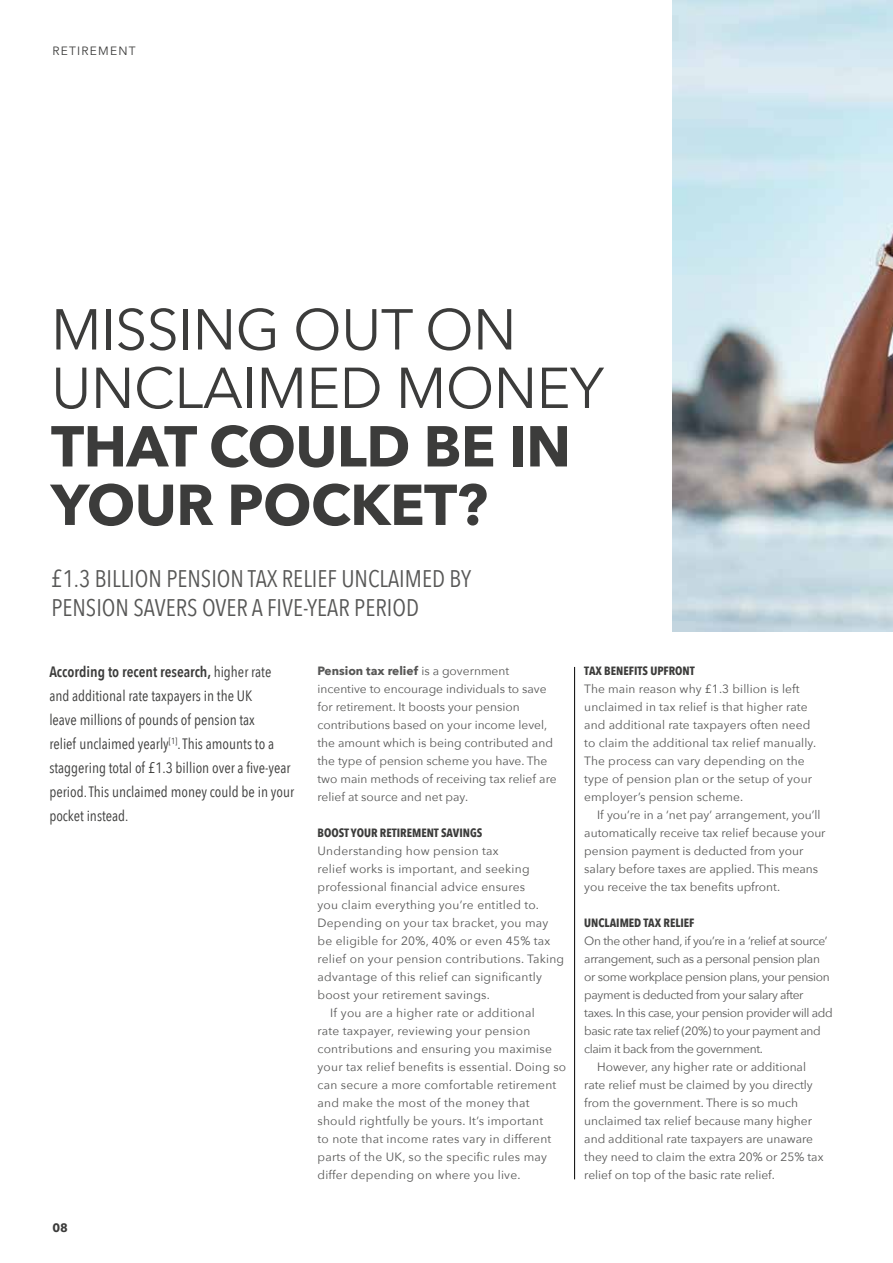
<style>
.page{position:relative;width:893px;height:1263px;background:#fff}
.page>*{position:absolute;margin:0;border:0;box-sizing:border-box;transform-origin:0 0}
.t1{font:57px/58.5px "Avenir Next";letter-spacing:-.01em;color:#3c3c3b}
.t2{font:700 57px/58.5px "Avenir Next";letter-spacing:-.01em;color:#3c3c3b}
.t3{font:24px/28.5px "Avenir Next Condensed";color:#575756}
.t4{font:15px/24px "Avenir Next Condensed";color:#3c3c3b}
.t5{font:12px/18px "Avenir Next";color:#575756}
.t6{font:12px "Avenir Next";letter-spacing:.02em;color:#575756}
.t7{font:12px "Avenir Next";letter-spacing:-.03em;color:#575756}
.t8{font:700 12px "Avenir Next Condensed";color:#3c3c3b}
.t9{font:12px "Avenir Next";letter-spacing:.1em;color:#3c3c3b}
.t10{font:700 12px "Avenir Next";color:#3c3c3b}
.s1{font-weight:600}
.s2{font-weight:700}
</style>
<div class="page">
<img style="left:673px;top:0;width:220px;height:631px">
<hr style="left:574px;top:667px;width:1px;height:512px;background:#000">
<p class="t9" style="left:53px;top:40px;width:85px">RETIREMENT</p>
<h1 class="t1" style="left:51px;top:298px;width:555px">MISSING OUT ON<br>UNCLAIMED MONEY</h1>
<h1 class="t2" style="left:51px;top:416px;width:522px">THAT COULD BE IN<br>YOUR POCKET?</h1>
<h2 class="t3" style="left:51px;top:563px;width:421px">£1.3 BILLION PENSION TAX RELIEF UNCLAIMED BY<br>PENSION SAVERS OVER A FIVE-YEAR PERIOD</h2>
<p class="t4" style="left:49px;top:659px;width:246px"><span class="s1">According to recent research,</span> higher rate and additional rate taxpayers in the UK<br>leave millions of pounds of pension tax<br>relief unclaimed yearly<sup>[1]</sup>. This amounts to a staggering total of £1.3 billion over a five-year period. This unclaimed money could be in your pocket instead.</p>
<p class="t5" style="left:317px;top:661px;width:241px"><span class="s2">Pension tax relief</span> is a government incentive to encourage individuals to save for retirement. It boosts your pension contributions based on your income level, the amount which is being contributed and the type of pension scheme you have. The two main methods of receiving tax relief are relief at source and net pay.</p>
<p class="t8" style="left:317px;top:825px;width:166px">BOOST YOUR RETIREMENT SAVINGS</p>
<p class="t6" style="left:317px;top:841px;width:183px">Understanding how pension tax</p>
<p class="t6" style="left:317px;top:859px;width:214px">relief works is important, and seeking</p>
<p class="t6" style="left:317px;top:877px;width:209px">professional financial advice ensures</p>
<p class="t6" style="left:317px;top:895px;width:223px">you claim everything you’re entitled to.</p>
<p class="t6" style="left:317px;top:913px;width:232px">Depending on your tax bracket, you may</p>
<p class="t6" style="left:317px;top:931px;width:234px">be eligible for 20%, 40% or even 45% tax</p>
<p class="t6" style="left:317px;top:949px;width:248px">relief on your pension contributions. Taking</p>
<p class="t6" style="left:317px;top:967px;width:226px">advantage of this relief can significantly</p>
<p class="t6" style="left:317px;top:985px;width:174px">boost your retirement savings.</p>
<p class="t6" style="left:330px;top:1003px;width:206px">If you are a higher rate or additional</p>
<p class="t6" style="left:317px;top:1021px;width:214px">rate taxpayer, reviewing your pension</p>
<p class="t6" style="left:317px;top:1039px;width:236px">contributions and ensuring you maximise</p>
<p class="t6" style="left:317px;top:1057px;width:250px">your tax relief benefits is essential. Doing so</p>
<p class="t6" style="left:317px;top:1075px;width:240px">can secure a more comfortable retirement</p>
<p class="t6" style="left:317px;top:1093px;width:214px">and make the most of the money that</p>
<p class="t6" style="left:317px;top:1111px;width:227px">should rightfully be yours. It’s important</p>
<p class="t6" style="left:317px;top:1129px;width:235px">to note that income rates vary in different</p>
<p class="t6" style="left:317px;top:1147px;width:231px">parts of the UK, so the specific rules may</p>
<p class="t6" style="left:317px;top:1165px;width:205px">differ depending on where you live.</p>
<p class="t10" style="left:53px;top:1218px;width:17px">08</p>
<p class="t8" style="left:584px;top:663px;width:112px">TAX BENEFITS UPFRONT</p>
<p class="t5" style="left:584px;top:679px;width:233px">The main reason why £1.3 billion is left unclaimed in tax relief is that higher rate and additional rate taxpayers often need to claim the additional tax relief manually.<br>The process can vary depending on the type of pension plan or the setup of your employer’s pension scheme.</p>
<p class="t5" style="left:584px;top:805px;width:243px;text-indent:13px">If you’re in a ‘net pay’ arrangement, you’ll automatically receive tax relief because your pension payment is deducted from your salary before taxes are applied. This means you receive the tax benefits upfront.</p>
<p class="t8" style="left:584px;top:915px;width:112px">UNCLAIMED TAX RELIEF</p>
<p class="t7" style="left:584px;top:931px;width:245px">On the other hand, if you’re in a ‘relief at source’</p>
<p class="t7" style="left:584px;top:949px;width:237px">arrangement, such as a personal pension plan</p>
<p class="t7" style="left:584px;top:967px;width:247px">or some workplace pension plans, your pension</p>
<p class="t7" style="left:584px;top:985px;width:221px">payment is deducted from your salary after</p>
<p class="t7" style="left:584px;top:1003px;width:250px">taxes. In this case, your pension provider will add</p>
<p class="t7" style="left:584px;top:1021px;width:238px">basic rate tax relief (20%) to your payment and</p>
<p class="t7" style="left:584px;top:1039px;width:180px">claim it back from the government.</p>
<p class="t5" style="left:597px;top:1057px;width:211px">However, any higher rate or additional</p>
<p class="t5" style="left:584px;top:1075px;width:230px">rate relief must be claimed by you directly</p>
<p class="t5" style="left:584px;top:1093px;width:215px">from the government. There is so much</p>
<p class="t5" style="left:584px;top:1111px;width:229px">unclaimed tax relief because many higher</p>
<p class="t5" style="left:584px;top:1129px;width:230px">and additional rate taxpayers are unaware</p>
<p class="t5" style="left:584px;top:1147px;width:241px">they need to claim the extra 20% or 25% tax</p>
<p class="t5" style="left:584px;top:1165px;width:192px">relief on top of the basic rate relief.</p>
</div>
